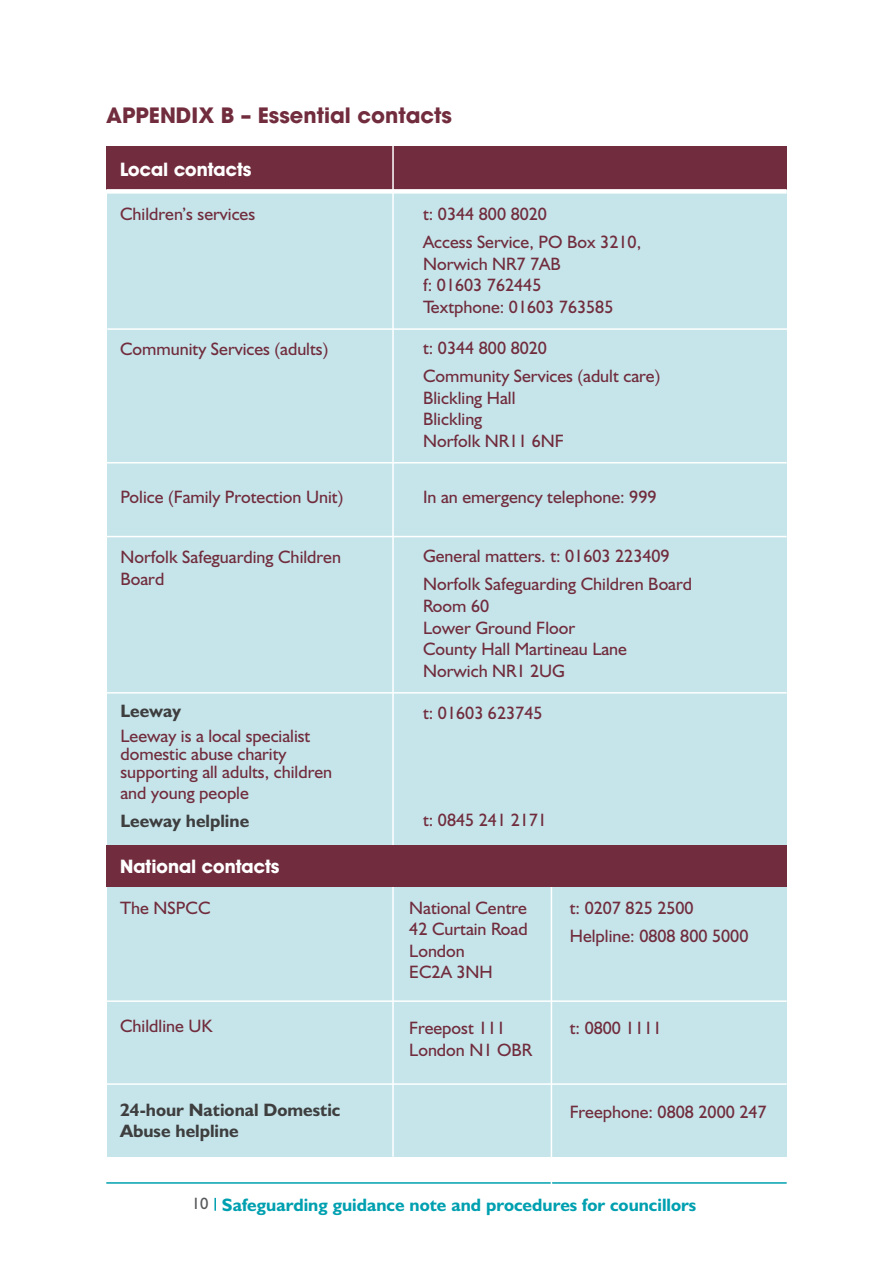
<style>
.page{position:relative;width:893px;height:1263px;background:#fff}
.page>*{position:absolute;margin:0;border:0;box-sizing:border-box;transform-origin:0 0}
.t1{font:700 21px "Avant Garde";color:#712c3d}
.t2{font:700 18.75px "Avant Garde IT Cby BT";color:#fff}
.t3{font:18px/21.6px "Humanist 521 BT";color:#712c3d}
.t4{font:700 18px/21.6px "Humanist 521 BT";color:#3e3e3f}
.t5{font:700 18px "Humanist 521 BT";color:#00a0b0}
.s1{font-weight:400;font-size:16.5px;color:#57585a}
</style>
<div class="page">
<hr style="left:106px;top:1182px;width:681px;height:2px;background:#00a0b0">
<svg style="left:214px;top:1198px;width:2px;height:13px"></svg>
<div style="left:107px;top:183px;width:680px;height:974px;background:#c5e5ea"></div>
<div style="left:106px;top:146px;width:681px;height:44px;background:#712c3d"></div>
<hr style="left:392px;top:145px;width:2px;height:1012px;background:#fff">
<hr style="left:551px;top:861px;width:1px;height:328px;background:#fff">
<hr style="left:106px;top:462px;width:681px;height:1px;background:#fff">
<hr style="left:106px;top:536px;width:681px;height:1px;background:#fff">
<hr style="left:106px;top:692px;width:681px;height:2px;background:#fff">
<hr style="left:106px;top:1000px;width:681px;height:2px;background:#fff">
<hr style="left:106px;top:1083px;width:681px;height:2px;background:#fff">
<div style="left:106px;top:189px;width:681px;height:5px;background:#fff"></div>
<div style="left:106px;top:846px;width:681px;height:41px;background:#712c3d"></div>
<hr style="left:107px;top:328px;width:681px;height:2px;background:#fff">
<p class="t1" style="left:106px;top:102px;width:347px">APPENDIX B – Essential contacts</p>
<p class="t2" style="left:120px;top:158px;width:133px">Local contacts</p>
<p class="t3" style="left:120px;top:203px;width:137px">Children’s services</p>
<p class="t3" style="left:423px;top:200px;width:220px;line-height:27.9px">t: 0344 800 8020<br>Access Service, PO Box 3210,</p>
<p class="t3" style="left:423px;top:252px;width:192px">Norwich NR7 7AB<br>f: 01603 762445<br>Textphone: 01603 763585</p>
<p class="t3" style="left:120px;top:338px;width:210px">Community Services (adults)</p>
<p class="t3" style="left:423px;top:334px;width:239px;line-height:27.9px">t: 0344 800 8020<br>Community Services (adult care)</p>
<p class="t3" style="left:423px;top:386px;width:142px">Blickling Hall<br>Blickling<br>Norfolk NR11 6NF</p>
<p class="t3" style="left:120px;top:485px;width:224px">Police (Family Protection Unit)</p>
<p class="t3" style="left:423px;top:486px;width:235px">In an emergency telephone: 999</p>
<p class="t3" style="left:120px;top:546px;width:222px">Norfolk Safeguarding Children<br>Board</p>
<p class="t4" style="left:120px;top:700px;width:62px">Leeway</p>
<p class="t3" style="left:120px;top:726px;width:213px;line-height:18px">Leeway is a local specialist domestic abuse charity supporting all adults, children</p>
<p class="t3" style="left:120px;top:782px;width:130px">and young people</p>
<p class="t4" style="left:120px;top:810px;width:130px">Leeway helpline</p>
<p class="t3" style="left:423px;top:542px;width:271px;line-height:27.9px">General matters. t: 01603 223409<br>Norfolk Safeguarding Children Board</p>
<p class="t3" style="left:423px;top:595px;width:205px">Room 60<br>Lower Ground Floor<br>County Hall Martineau Lane<br>Norwich NR1 2UG</p>
<p class="t3" style="left:423px;top:702px;width:121px">t: 01603 623745</p>
<p class="t3" style="left:423px;top:809px;width:125px">t: 0845 241 2171</p>
<p class="t2" style="left:120px;top:855px;width:161px">National contacts</p>
<p class="t3" style="left:120px;top:896px;width:92px">The NSPCC</p>
<p class="t3" style="left:409px;top:896px;width:120px">National Centre<br>42 Curtain Road<br>London<br>EC2A 3NH</p>
<p class="t3" style="left:570px;top:893px;width:180px;line-height:27.9px">t: 0207 825 2500<br>Helpline: 0808 800 5000</p>
<p class="t3" style="left:120px;top:1014px;width:94px">Childline UK</p>
<p class="t3" style="left:409px;top:1017px;width:124px">Freepost 111<br>London N1 OBR</p>
<p class="t3" style="left:570px;top:1017px;width:94px">t: 0800 1111</p>
<p class="t4" style="left:120px;top:1098px;width:222px">24-hour National Domestic<br>Abuse helpline</p>
<p class="t3" style="left:570px;top:1100px;width:198px">Freephone: 0808 2000 247</p>
<p class="t5" style="left:192px;top:1193px;width:506px"><span class="s1">10</span> Safeguarding guidance note and procedures for councillors</p>
</div>
